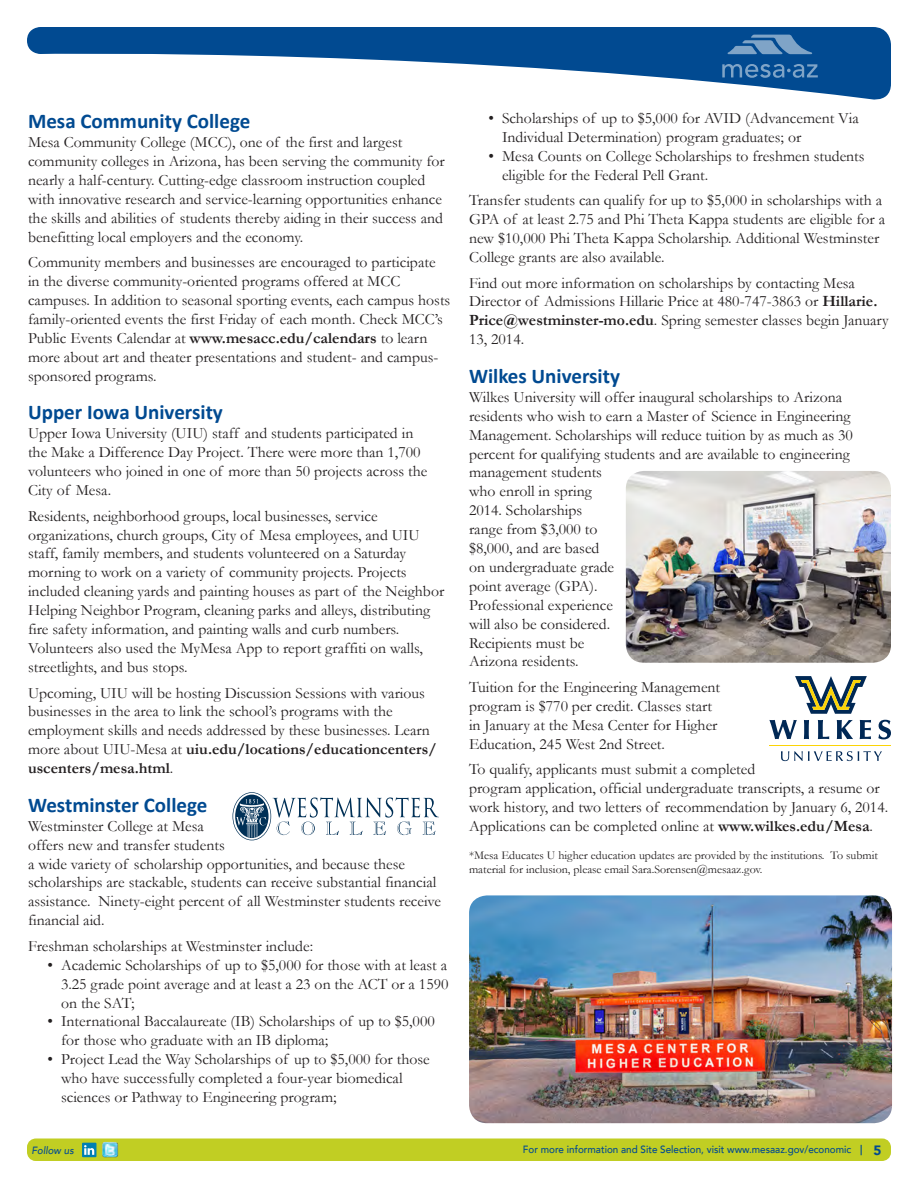
<style>
.page{position:relative;width:918px;height:1188px;background:#fff}
.page>*{position:absolute;margin:0;border:0;box-sizing:border-box;transform-origin:0 0}
.t1{font:700 21px "Calibri";color:#014a91}
.t2{font:15.75px/18.9px "Garamond";color:#231f20}
.t3{font:500 13.5px "Avenir LT";color:#014a91}
.t4{font:12px/14.4px "Garamond";color:#231f20}
.t5{font:500 10.5px "Avenir LT";color:#014a91;scale:.94 1}
.t6{font:italic 500 10.5px "Avenir LT";color:#014a91;scale:.94 1}
.s1{font-weight:700}
.s2{font-weight:900}
</style>
<div class="page">
<svg style="left:27px;top:27px;width:864px;height:73px"></svg>
<svg style="left:728px;top:35px;width:84px;height:19px;background:#4a7eb0"></svg>
<svg style="left:722px;top:64px;width:96px;height:14px"></svg>
<div style="left:29px;top:1141px;width:860px;height:18px;background:#c1ce23;border-radius:7px"></div>
<div style="left:27px;top:1138px;width:864px;height:23px;border:4px solid #c1ce23;border-radius:7px"></div>
<img style="left:102px;top:1142px;width:17px;height:16px">
<div style="left:82px;top:1143px;width:14px;height:14px;background:#007fb2"></div>
<svg style="left:84px;top:1145px;width:10px;height:10px"></svg>
<img style="left:626px;top:471px;width:265px;height:192px">
<svg style="left:233px;top:792px;width:206px;height:48px"></svg>
<svg style="left:769px;top:720px;width:28px;height:19px"></svg>
<svg style="left:804px;top:720px;width:5px;height:19px"></svg>
<svg style="left:818px;top:720px;width:11px;height:19px"></svg>
<svg style="left:837px;top:720px;width:16px;height:19px"></svg>
<svg style="left:860px;top:720px;width:11px;height:19px"></svg>
<svg style="left:878px;top:720px;width:13px;height:19px"></svg>
<svg style="left:781px;top:751px;width:101px;height:10px"></svg>
<hr style="left:769px;top:745px;width:122px;height:1px;background:#fcd406">
<svg style="left:795px;top:676px;width:72px;height:38px"></svg>
<img style="left:469px;top:895px;width:423px;height:228px">
<p class="t1" style="left:28px;top:108px;width:224px">Mesa Community College</p>
<p class="t2" style="left:28px;top:132px;width:418px">Mesa Community College (MCC), one of the first and largest community colleges in Arizona, has been serving the community for nearly a half-century. Cutting-edge classroom instruction coupled with innovative research and service-learning opportunities enhance the skills and abilities of students thereby aiding in their success and benefitting local employers and the economy.</p>
<p class="t2" style="left:28px;top:253px;width:424px">Community members and businesses are encouraged to participate in the diverse community-oriented programs offered at MCC campuses. In addition to seasonal sporting events, each campus hosts family-oriented events the first Friday of each month. Check MCC’s Public Events Calendar at <span class="s1">www.mesacc.edu/calendars</span> to learn more about art and theater presentations and student- and campus&shy;sponsored programs.</p>
<p class="t1" style="left:28px;top:399px;width:196px">Upper Iowa University</p>
<p class="t2" style="left:28px;top:424px;width:401px">Upper Iowa University (UIU) staff and students participated in the Make a Difference Day Project. There were more than 1,700 volunteers who joined in one of more than 50 projects across the City of Mesa.</p>
<p class="t2" style="left:28px;top:506px;width:418px">Residents, neighborhood groups, local businesses, service organizations, church groups, City of Mesa employees, and UIU staff, family members, and students volunteered on a Saturday morning to work on a variety of community projects. Projects included cleaning yards and painting houses as part of the Neighbor Helping Neighbor Program, cleaning parks and alleys, distributing fire safety information, and painting walls and curb numbers.<br>Volunteers also used the MyMesa App to report graffiti on walls, streetlights, and bus stops.</p>
<p class="t2" style="left:28px;top:683px;width:410px">Upcoming, UIU will be hosting Discussion Sessions with various businesses in the area to link the school’s programs with the employment skills and needs addressed by these businesses. Learn more about UIU-Mesa at <span class="s1">uiu.edu/locations/educationcenters/ uscenters/mesa.html</span>.</p>
<p class="t1" style="left:28px;top:792px;width:181px">Westminster College</p>
<p class="t2" style="left:28px;top:816px;width:414px">Westminster College at Mesa<br>offers new and transfer students<br>a wide variety of scholarship opportunities, and because these scholarships are stackable, students can receive substantial financial assistance. Ninety-eight percent of all Westminster students receive financial aid.</p>
<p class="t2" style="left:28px;top:936px;width:287px">Freshman scholarships at Westminster include:</p>
<p class="t2" style="left:61px;top:955px;width:389px;text-align:justify;text-indent:-14px">• Academic Scholarships of up to $5,000 for those with at least a 3.25 grade point average and at least a 23 on the ACT or a 1590 on the SAT;</p>
<p class="t2" style="left:61px;top:1012px;width:375px;text-indent:-14px">• International Baccalaureate (IB) Scholarships of up to $5,000 for those who graduate with an IB diploma;</p>
<p class="t2" style="left:61px;top:1049px;width:370px;text-indent:-14px">• Project Lead the Way Scholarships of up to $5,000 for those who have successfully completed a four-year biomedical sciences or Pathway to Engineering program;</p>
<p class="t2" style="left:502px;top:108px;width:358px;text-indent:-14px">• Scholarships of up to $5,000 for AVID (Advancement Via<br>Individual Determination) program graduates; or</p>
<p class="t2" style="left:502px;top:146px;width:364px;text-indent:-14px">• Mesa Counts on College Scholarships to freshmen students eligible for the Federal Pell Grant.</p>
<p class="t2" style="left:469px;top:190px;width:418px">Transfer students can qualify for up to $5,000 in scholarships with a GPA of at least 2.75 and Phi Theta Kappa students are eligible for a new $10,000 Phi Theta Kappa Scholarship. Additional Westminster College grants are also available.</p>
<p class="t2" style="left:469px;top:273px;width:421px">Find out more information on scholarships by contacting Mesa Director of Admissions Hillarie Price at 480-747-3863 or <span class="s1">Hillarie.<br>Price@westminster-mo.edu</span>. Spring semester classes begin January 13, 2014.</p>
<p class="t1" style="left:469px;top:363px;width:152px">Wilkes University</p>
<p class="t2" style="left:469px;top:387px;width:385px">Wilkes University will offer inaugural scholarships to Arizona residents who wish to earn a Master of Science in Engineering<br>Management. Scholarships will reduce tuition by as much as 30 percent for qualifying students and are available to engineering management students<br>who enroll in spring<br>2014. Scholarships<br>range from $3,000 to<br>$8,000, and are based<br>on undergraduate grade<br>point average (GPA).<br>Professional experience<br>will also be considered.<br>Recipients must be<br>Arizona residents.</p>
<p class="t2" style="left:469px;top:677px;width:253px">Tuition for the Engineering Management program is $770 per credit. Classes start in January at the Mesa Center for Higher Education, 245 West 2nd Street.</p>
<p class="t2" style="left:469px;top:760px;width:421px">To qualify, applicants must submit a completed<br>program application, official undergraduate transcripts, a resume or work history, and two letters of recommendation by January 6, 2014.<br>Applications can be completed online at <span class="s1">www.wilkes.edu/Mesa</span>.</p>
<p class="t4" style="left:469px;top:848px;width:411px">*Mesa Educates U higher education updates are provided by the institutions. To submit material for inclusion, please email Sara.Sorensen@mesaaz.gov.</p>
<p class="t6" style="left:32px;top:1144px;width:46px">Follow us</p>
<p class="t3" style="left:860px;top:1142px;width:23px">| <span class="s2">5</span></p>
<p class="t5" style="left:523px;top:1144px;width:351px">For more information and Site Selection, visit www.mesaaz.gov/economic</p>
</div>
